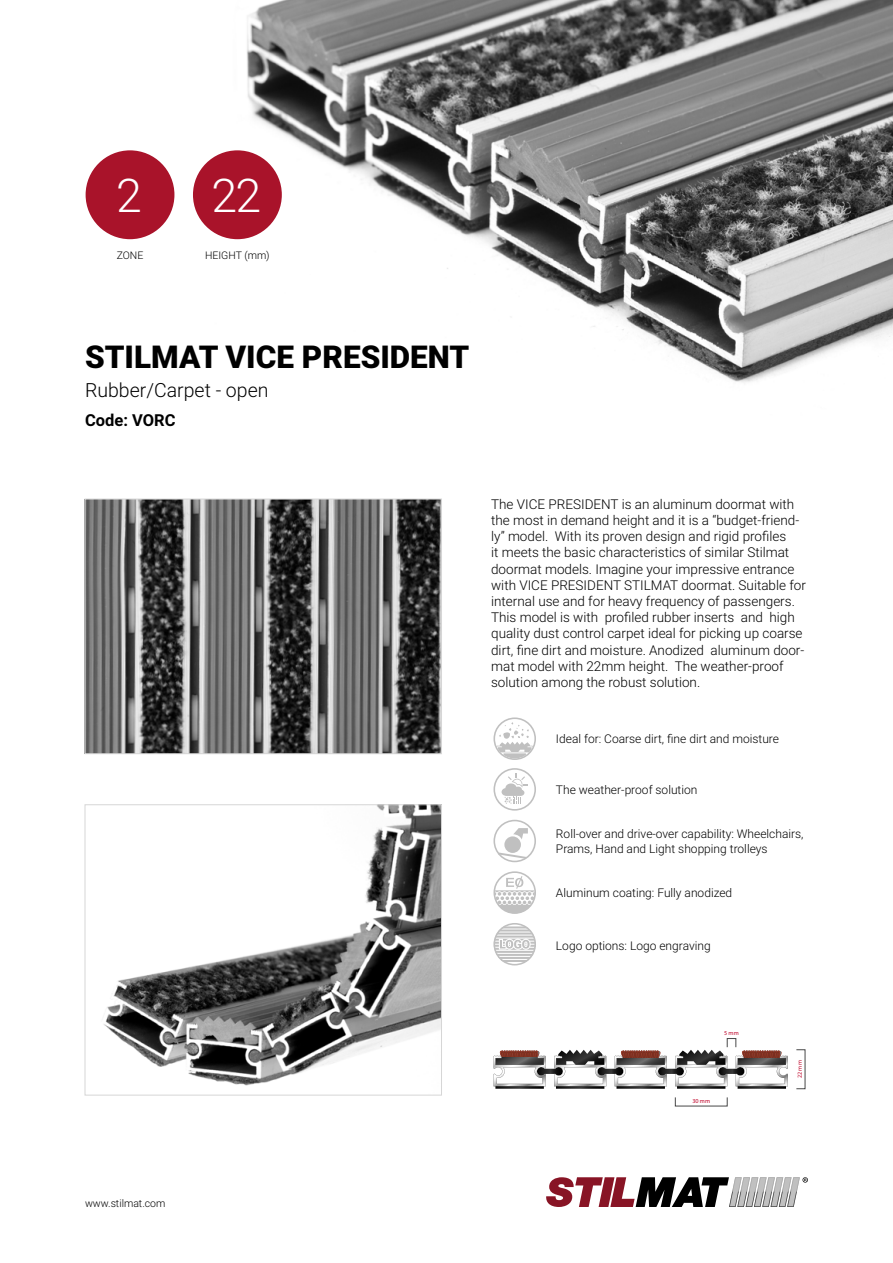
<style>
.page{position:relative;width:893px;height:1263px;background:#fff}
.page>*{position:absolute;margin:0;border:0;box-sizing:border-box;transform-origin:0 0}
.t1{font:300 46.5px "Roboto";color:#fff}
.t2{font:900 31.5px "Roboto";color:#000}
.t3{font:300 19.5px "Roboto";color:#000}
.t4{font:700 16.5px "Roboto";color:#000}
.t5{font:300 13.5px/16.2px "Roboto";color:#000}
.t6{font:300 12px/14.4px "Roboto";color:#000}
.t7{font:300 10.5px "Roboto";color:#000}
.t8{font:6.15px "Myriad Pro";color:#be0027}
</style>
<div class="page">
<svg style="left:546px;top:1177px;width:262px;height:30px"></svg>
<img style="left:193px;top:0;width:700px;height:383px">
<img style="left:87px;top:501px;width:353px;height:251px">
<div style="left:85px;top:499px;width:357px;height:255px;border:1px solid #d6d6d6"></div>
<img style="left:103px;top:806px;width:337px;height:280px">
<div style="left:85px;top:804px;width:357px;height:291px;border:1px solid #d6d6d6"></div>
<div style="left:727px;top:1038px;width:9px;height:9px;border:1px solid #484848"></div>
<svg style="left:493px;top:1050px;width:295px;height:39px"></svg>
<div style="left:86px;top:150px;width:88px;height:89px;background:#a9132a;border-radius:50%"></div>
<div style="left:193px;top:150px;width:89px;height:89px;background:#a9132a;border-radius:50%"></div>
<svg style="left:493px;top:768px;width:43px;height:43px"></svg>
<svg style="left:493px;top:717px;width:43px;height:43px"></svg>
<svg style="left:493px;top:820px;width:43px;height:42px"></svg>
<svg style="left:493px;top:871px;width:43px;height:43px"></svg>
<svg style="left:493px;top:923px;width:43px;height:42px"></svg>
<h1 class="t1" style="left:116px;top:163px;width:27px">2</h1>
<h1 class="t1" style="left:212px;top:163px;width:51px">22</h1>
<p class="t7" style="left:117px;top:248px;width:28px">ZONE</p>
<p class="t7" style="left:205px;top:248px;width:66px">HEIGHT (mm)</p>
<h2 class="t2" style="left:85px;top:334px;width:386px">STILMAT VICE PRESIDENT</h2>
<h3 class="t3" style="left:85px;top:376px;width:185px">Rubber/Carpet - open</h3>
<p class="t4" style="left:85px;top:409px;width:92px">Code: VORC</p>
<p class="t5" style="left:491px;top:495px;width:316px">The VICE PRESIDENT is an aluminum doormat with the most in demand height and it is a “budget-friend&shy;ly” model. With its proven design and rigid profiles<br>it meets the basic characteristics of similar Stilmat doormat models. Imagine your impressive entrance with VICE PRESIDENT STILMAT doormat. Suitable for internal use and for heavy frequency of passengers.<br>This model is with profiled rubber inserts and high quality dust control carpet ideal for picking up coarse dirt, fine dirt and moisture. Anodized aluminum door&shy;mat model with 22mm height. The weather-proof solution among the robust solution.</p>
<p class="t6" style="left:556px;top:731px;width:225px">Ideal for: Coarse dirt, fine dirt and moisture</p>
<p class="t6" style="left:556px;top:782px;width:143px">The weather-proof solution</p>
<p class="t6" style="left:556px;top:826px;width:249px">Roll-over and drive-over capability: Wheelchairs,<br>Prams, Hand and Light shopping trolleys</p>
<p class="t6" style="left:556px;top:885px;width:178px">Aluminum coating: Fully anodized</p>
<p class="t6" style="left:556px;top:938px;width:156px">Logo options: Logo engraving</p>
<p class="t8" style="left:724px;top:1029px;width:16px">5 mm</p>
<p class="t8" style="left:692px;top:1097px;width:19px">30 mm</p>
<p class="t8" style="left:796px;top:1078px;width:19px;rotate:-90deg">22 mm</p>
<p class="t7" style="left:85px;top:1196px;width:82px">www.stilmat.com</p>
</div>
